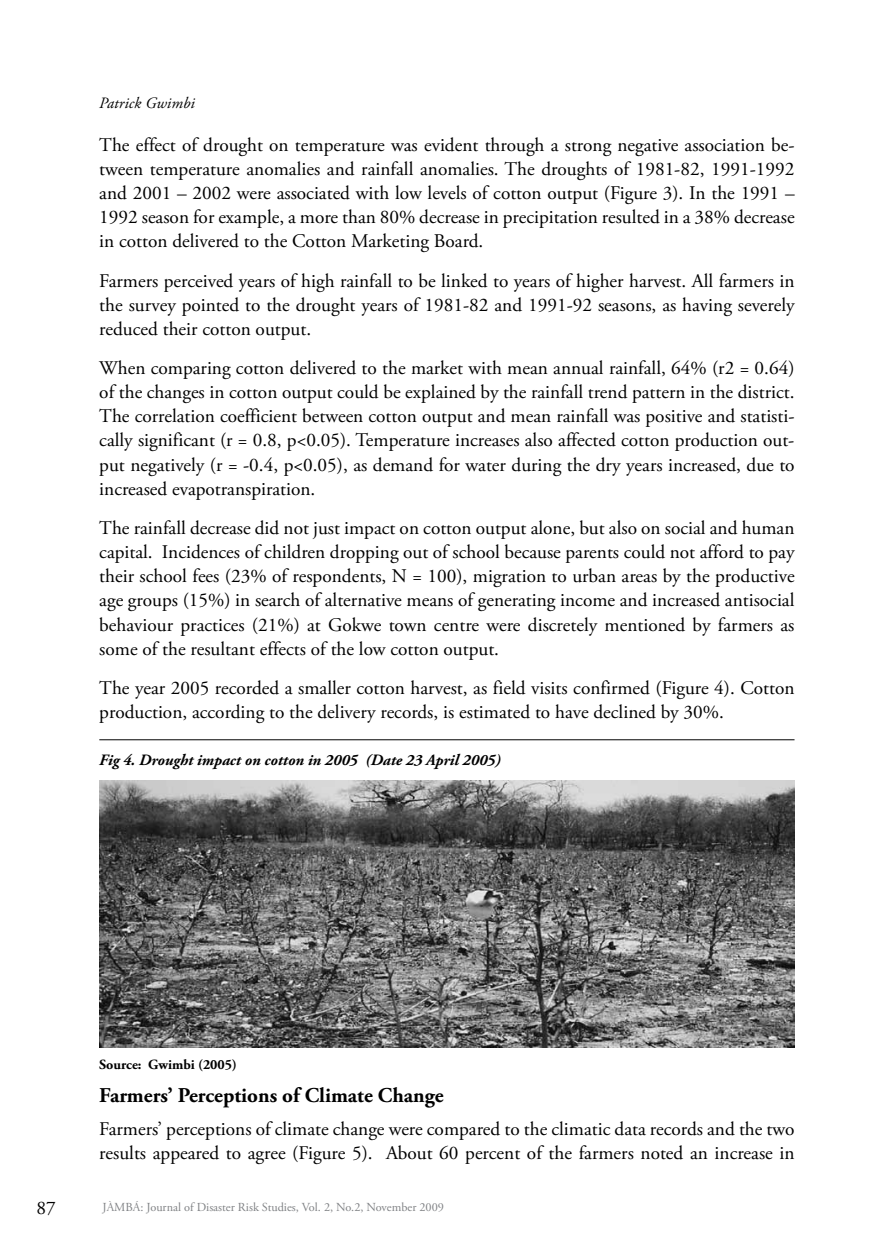
<style>
.page{position:relative;width:874px;height:1241px;background:#fff}
.page>*{position:absolute;margin:0;border:0;box-sizing:border-box;transform-origin:0 0}
.t1{font:700 21px "Adobe Garamond Pro";color:#000}
.t2{font:19.25px/24.2px "Adobe Garamond Pro";color:#000;text-align:justify}
.t3{font:italic 700 15.75px "Adobe Garamond Pro";color:#000}
.t4{font:italic 15.75px "Adobe Garamond Pro";letter-spacing:.005em;color:#000}
.t5{font:700 14px "Adobe Garamond Pro";color:#000}
.t6{font:12.25px "Adobe Garamond Pro";color:#808285}
</style>
<div class="page">
<img style="left:99px;top:780px;width:695px;height:267px">
<hr style="left:99px;top:739px;width:695px;height:1px;background:#000">
<p class="t4" style="left:99px;top:94px;width:97px">Patrick Gwimbi</p>
<p class="t2" style="left:99px;top:133px;width:696px">The effect of drought on temperature was evident through a strong negative association be&shy;tween temperature anomalies and rainfall anomalies. The droughts of 1981-82, 1991-1992 and 2001 – 2002 were associated with low levels of cotton output (Figure 3). In the 1991 – 1992 season for example, a more than 80% decrease in precipitation resulted in a 38% decrease in cotton delivered to the Cotton Marketing Board.</p>
<p class="t2" style="left:99px;top:269px;width:696px">Farmers perceived years of high rainfall to be linked to years of higher harvest. All farmers in the survey pointed to the drought years of 1981-82 and 1991-92 seasons, as having severely reduced their cotton output.</p>
<p class="t2" style="left:99px;top:356px;width:696px">When comparing cotton delivered to the market with mean annual rainfall, 64% (r2 = 0.64) of the changes in cotton output could be explained by the rainfall trend pattern in the district.<br>The correlation coefficient between cotton output and mean rainfall was positive and statisti&shy;cally significant (r = 0.8, p&lt;0.05). Temperature increases also affected cotton production out&shy;put negatively (r = -0.4, p&lt;0.05), as demand for water during the dry years increased, due to increased evapotranspiration.</p>
<p class="t2" style="left:99px;top:516px;width:696px">The rainfall decrease did not just impact on cotton output alone, but also on social and human capital. Incidences of children dropping out of school because parents could not afford to pay their school fees (23% of respondents, N = 100), migration to urban areas by the productive age groups (15%) in search of alternative means of generating income and increased antisocial behaviour practices (21%) at Gokwe town centre were discretely mentioned by farmers as some of the resultant effects of the low cotton output.</p>
<p class="t2" style="left:99px;top:676px;width:696px">The year 2005 recorded a smaller cotton harvest, as field visits confirmed (Figure 4). Cotton production, according to the delivery records, is estimated to have declined by 30%.</p>
<p class="t3" style="left:99px;top:751px;width:403px">Fig 4. Drought impact on cotton in 2005 (Date 23 April 2005)</p>
<p class="t5" style="left:99px;top:1055px;width:139px">Source: Gwimbi (2005)</p>
<p class="t1" style="left:99px;top:1083px;width:346px">Farmers’ Perceptions of Climate Change</p>
<p class="t2" style="left:99px;top:1117px;width:696px">Farmers’ perceptions of climate change were compared to the climatic data records and the two results appeared to agree (Figure 5). About 60 percent of the farmers noted an increase in</p>
<p class="t2" style="left:36px;top:1195px;width:21px">87</p>
<p class="t6" style="left:102px;top:1199px;width:343px">JÀMBÁ: Journal of Disaster Risk Studies, Vol. 2, No.2, November 2009</p>
</div>
